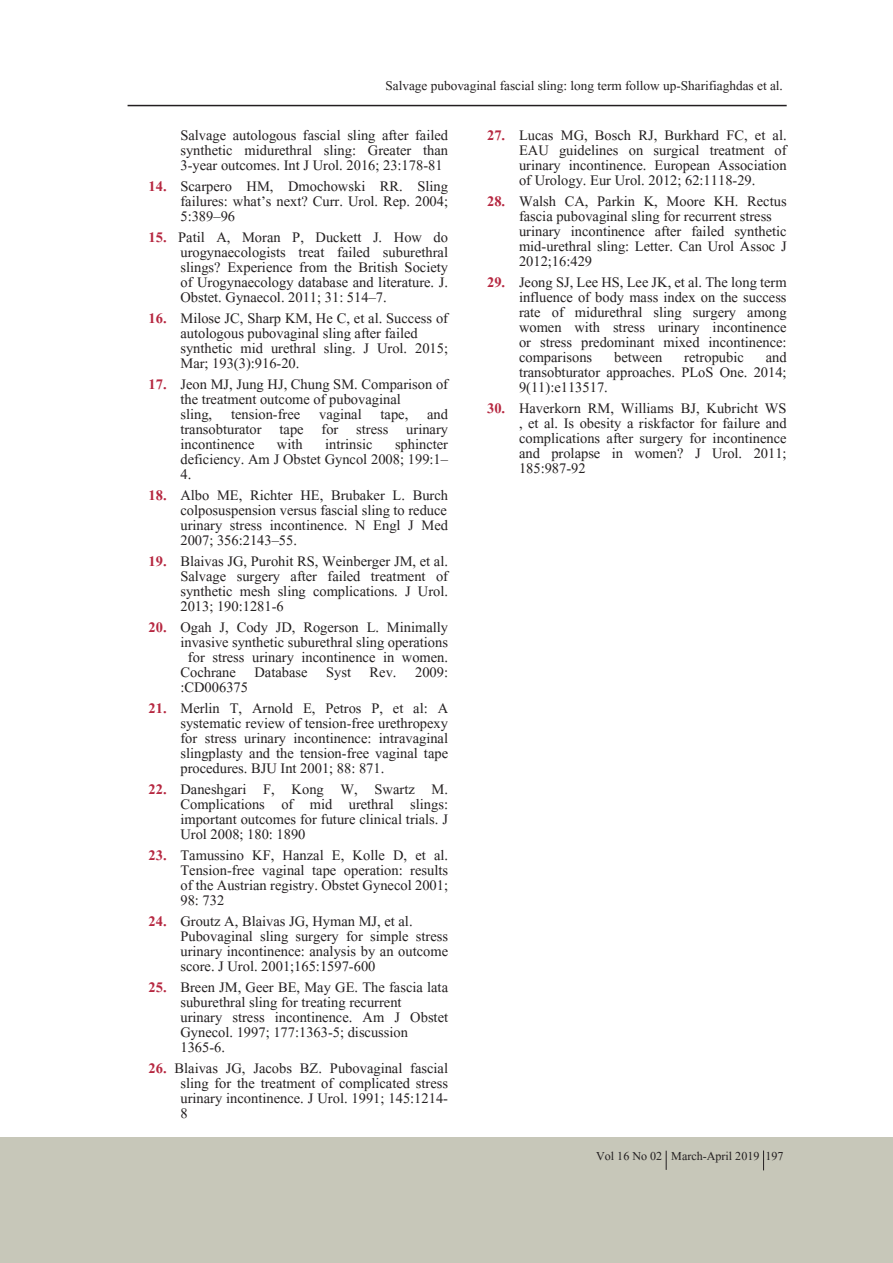
<style>
.page{position:relative;width:893px;height:1263px;background:#fff}
.page>*{position:absolute;margin:0;border:0;box-sizing:border-box;transform-origin:0 0}
.t1{font:18px/15px "Aparajita";color:#231f20;text-align:justify}
.t2{font:16.5px "Aparajita";color:#231f20}
.t3{font:15px "Aparajita";color:#231f20}
.s1{font-weight:700;color:#b62841}
</style>
<div class="page">
<div style="left:0;top:1137px;width:893px;height:126px;background:#c7c7b9"></div>
<hr style="left:128px;top:105px;width:659px;height:1px;background:#231f20">
<svg style="left:666px;top:1151px;width:1px;height:19px"></svg>
<svg style="left:763px;top:1150px;width:1px;height:20px"></svg>
<p class="t2" style="left:385px;top:78px;width:399px">Salvage pubovaginal fascial sling: long term follow up-Sharifiaghdas et al.</p>
<p class="t1" style="left:519px;top:130px;width:269px;text-indent:-32px"><span class="s1">27.</span> Lucas MG, Bosch RJ, Burkhard FC, et al.<br>EAU guidelines on surgical treatment of urinary incontinence. European Association of Urology. Eur Urol. 2012; 62:1118-29.</p>
<p class="t1" style="left:519px;top:196px;width:269px;text-indent:-32px"><span class="s1">28.</span> Walsh CA, Parkin K, Moore KH. Rectus fascia pubovaginal sling for recurrent stress</p>
<p class="t1" style="left:519px;top:226px;width:269px">urinary incontinence after failed synthetic mid-urethral sling: Letter. Can Urol Assoc J 2012;16:429</p>
<p class="t1" style="left:519px;top:277px;width:269px;text-indent:-32px"><span class="s1">29.</span> Jeong SJ, Lee HS, Lee JK, et al. The long term influence of body mass index on the success rate of midurethral sling surgery among women with stress urinary incontinence or stress predominant mixed incontinence: comparisons between retropubic and transobturator approaches. PLoS One. 2014; 9(11):e113517.</p>
<p class="t1" style="left:519px;top:403px;width:269px;text-indent:-32px"><span class="s1">30.</span> Haverkorn RM, Williams BJ, Kubricht WS , et al. Is obesity a riskfactor for failure and complications after surgery for incontinence and prolapse in women? J Urol. 2011; 185:987-92</p>
<p class="t1" style="left:180px;top:130px;width:269px">Salvage autologous fascial sling after failed synthetic midurethral sling: Greater than 3-year outcomes. Int J Urol. 2016; 23:178-81</p>
<p class="t1" style="left:180px;top:181px;width:269px;text-indent:-32px"><span class="s1">14.</span> Scarpero HM, Dmochowski RR. Sling failures: what’s next? Curr. Urol. Rep. 2004; 5:389–96</p>
<p class="t1" style="left:180px;top:232px;width:269px;text-indent:-32px"><span class="s1">15.</span> Patil A, Moran P, Duckett J. How do urogynaecologists treat failed suburethral slings? Experience from the British Society of Urogynaecology database and literature. J.<br>Obstet. Gynaecol. 2011; 31: 514–7.</p>
<p class="t1" style="left:149px;top:313px;width:301px;text-align:center"><span class="s1">16.</span> Milose JC, Sharp KM, He C, et al. Success of autologous pubovaginal sling after failed</p>
<p class="t1" style="left:180px;top:343px;width:269px">synthetic mid urethral sling. J Urol. 2015;<br>Mar; 193(3):916-20.</p>
<p class="t1" style="left:180px;top:379px;width:269px;text-indent:-32px"><span class="s1">17.</span> Jeon MJ, Jung HJ, Chung SM. Comparison of the treatment outcome of pubovaginal</p>
<p class="t1" style="left:180px;top:409px;width:269px">sling, tension-free vaginal tape, and transobturator tape for stress urinary incontinence with intrinsic sphincter deficiency. Am J Obstet Gyncol 2008; 199:1– 4.</p>
<p class="t1" style="left:149px;top:490px;width:301px;text-align:right"><span class="s1">18.</span> Albo ME, Richter HE, Brubaker L. Burch colposuspension versus fascial sling to reduce</p>
<p class="t1" style="left:180px;top:520px;width:269px">urinary stress incontinence. N Engl J Med<br>2007; 356:2143–55.</p>
<p class="t1" style="left:149px;top:556px;width:301px"><span class="s1">19.</span> Blaivas JG, Purohit RS, Weinberger JM, et al.</p>
<p class="t1" style="left:180px;top:571px;width:269px">Salvage surgery after failed treatment of synthetic mesh sling complications. J Urol.<br>2013; 190:1281-6</p>
<p class="t1" style="left:149px;top:622px;width:301px;text-align:right"><span class="s1">20.</span> Ogah J, Cody JD, Rogerson L. Minimally invasive synthetic suburethral sling operations</p>
<p class="t1" style="left:180px;top:652px;width:269px;text-indent:8px">for stress urinary incontinence in women.<br>Cochrane Database Syst Rev. 2009: :CD006375</p>
<p class="t1" style="left:180px;top:703px;width:269px;text-indent:-32px"><span class="s1">21.</span> Merlin T, Arnold E, Petros P, et al: A systematic review of tension-free urethropexy for stress urinary incontinence: intravaginal slingplasty and the tension-free vaginal tape procedures. BJU Int 2001; 88: 871.</p>
<p class="t1" style="left:180px;top:784px;width:269px;text-indent:-32px"><span class="s1">22.</span> Daneshgari F, Kong W, Swartz M.<br>Complications of mid urethral slings: important outcomes for future clinical trials. J Urol 2008; 180: 1890</p>
<p class="t1" style="left:180px;top:850px;width:269px;text-indent:-32px"><span class="s1">23.</span> Tamussino KF, Hanzal E, Kolle D, et al.<br>Tension-free vaginal tape operation: results of the Austrian registry. Obstet Gynecol 2001; 98: 732</p>
<p class="t1" style="left:149px;top:916px;width:266px"><span class="s1">24.</span> Groutz A, Blaivas JG, Hyman MJ, et al.</p>
<p class="t1" style="left:180px;top:931px;width:269px">Pubovaginal sling surgery for simple stress urinary incontinence: analysis by an outcome score. J Urol. 2001;165:1597-600</p>
<p class="t1" style="left:180px;top:982px;width:269px;text-indent:-32px"><span class="s1">25.</span> Breen JM, Geer BE, May GE. The fascia lata suburethral sling for treating recurrent</p>
<p class="t1" style="left:180px;top:1012px;width:269px">urinary stress incontinence. Am J Obstet<br>Gynecol. 1997; 177:1363-5; discussion</p>
<p class="t1" style="left:180px;top:1042px;width:46px">1365-6.</p>
<p class="t1" style="left:180px;top:1063px;width:269px;text-indent:-32px"><span class="s1">26.</span> Blaivas JG, Jacobs BZ. Pubovaginal fascial sling for the treatment of complicated stress urinary incontinence. J Urol. 1991; 145:1214- 8</p>
<p class="t3" style="left:596px;top:1148px;width:189px">Vol 16 No 02 March-April 2019 197</p>
</div>
